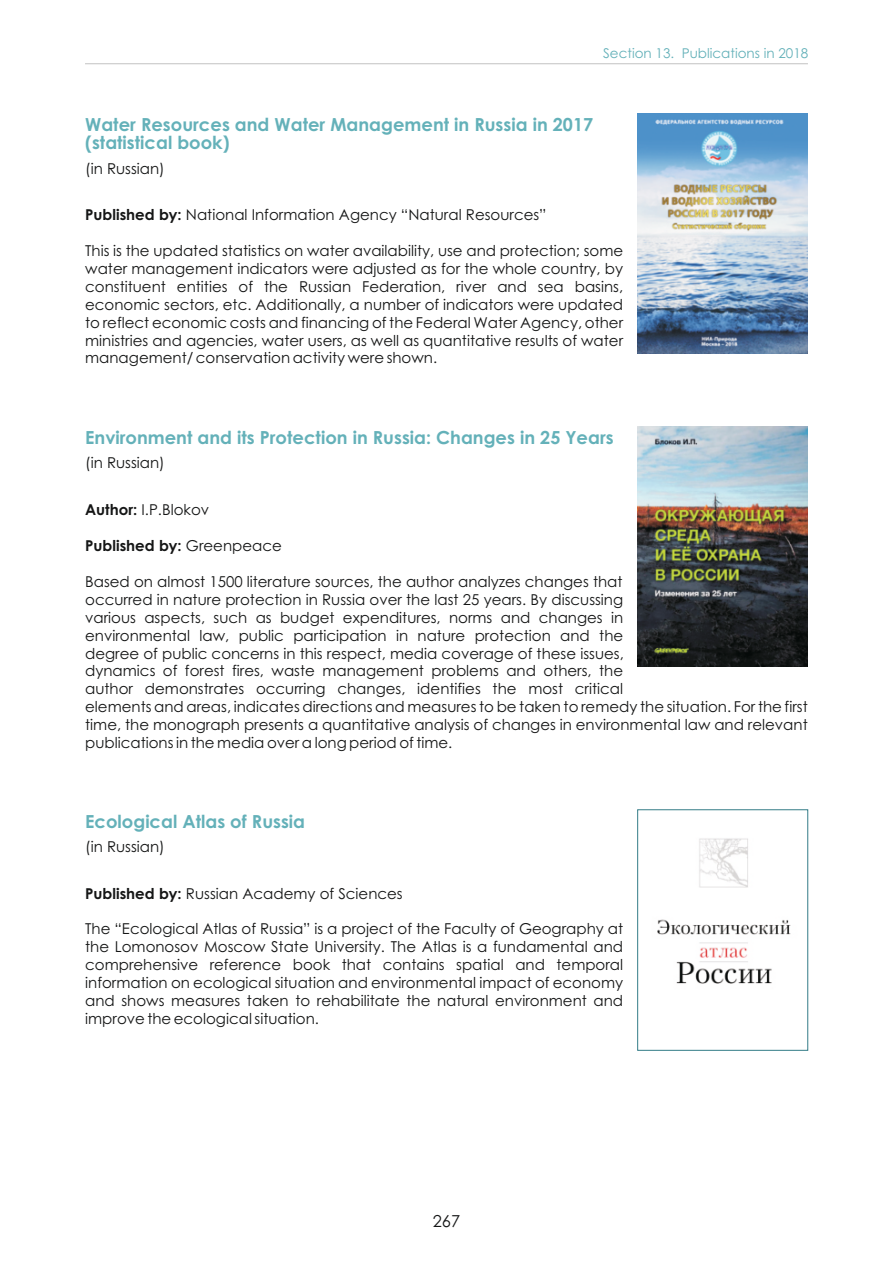
<style>
.page{position:relative;width:893px;height:1263px;background:#fff}
.page>*{position:absolute;margin:0;border:0;box-sizing:border-box;transform-origin:0 0}
.t1{font:700 18px/18.6px "Century Gothic";color:#64b1b9}
.t2{font:16.5px "Century Gothic";color:#151616}
.t3{font:15px/17.9px "Century Gothic";color:#151616;text-align:justify}
.t4{font:700 15px "Century Gothic";color:#151616}
.t5{font:13.5px "Century Gothic";color:#64b1b9}
.s1{font-weight:700}
.s2{font-weight:400}
</style>
<div class="page">
<img style="left:638px;top:113px;width:170px;height:241px">
<img style="left:638px;top:426px;width:170px;height:241px">
<img style="left:657px;top:838px;width:134px;height:146px">
<div style="left:637px;top:809px;width:171px;height:241px;border:1px solid #337c87"></div>
<hr style="left:85px;top:63px;width:723px;height:1px;background:#c5c5c5">
<p class="t5" style="left:603px;top:48px;width:207px">Section 13. Publications in 2018</p>
<p class="t1" style="left:85px;top:117px;width:509px">Water Resources and Water Management in Russia in 2017 (statistical book)</p>
<p class="t3" style="left:85px;top:161px;width:81px">(in Russian)</p>
<p class="t3" style="left:85px;top:207px;width:463px"><span class="s1">Published by:</span> National Information Agency “Natural Resources”</p>
<p class="t3" style="left:85px;top:243px;width:539px">This is the updated statistics on water availability, use and protection; some water management indicators were adjusted as for the whole country, by constituent entities of the Russian Federation, river and sea basins, economic sectors, etc. Additionally, a number of indicators were updated to reflect economic costs and financing of the Federal Water Agency, other ministries and agencies, water users, as well as quantitative results of water management/ conservation activity were shown.</p>
<p class="t1" style="left:85px;top:430px;width:530px">Environment and its Protection in Russia: Changes in 25 Years</p>
<p class="t3" style="left:85px;top:455px;width:81px">(in Russian)</p>
<p class="t3" style="left:85px;top:502px;width:126px"><span class="s1">Author:</span> I.P.Blokov</p>
<p class="t4" style="left:85px;top:540px;width:198px">Published by: <span class="s2">Greenpeace</span></p>
<p class="t3" style="left:85px;top:574px;width:724px;text-align:left">Based on almost 1500 literature sources, the author analyzes changes that<br>occurred in nature protection in Russia over the last 25 years. By discussing<br>various aspects, such as budget expenditures, norms and changes in<br>environmental law, public participation in nature protection and the<br>degree of public concerns in this respect, media coverage of these issues,<br>dynamics of forest fires, waste management problems and others, the<br>author demonstrates occurring changes, identifies the most critical<br>elements and areas, indicates directions and measures to be taken to remedy the situation. For the first time, the monograph presents a quantitative analysis of changes in environmental law and relevant publications in the media over a long period of time.</p>
<p class="t1" style="left:85px;top:813px;width:221px">Ecological Atlas of Russia</p>
<p class="t3" style="left:85px;top:839px;width:81px">(in Russian)</p>
<p class="t3" style="left:85px;top:885px;width:319px"><span class="s1">Published by:</span> Russian Academy of Sciences</p>
<p class="t3" style="left:85px;top:921px;width:539px">The “Ecological Atlas of Russia” is a project of the Faculty of Geography at the Lomonosov Moscow State University. The Atlas is a fundamental and comprehensive reference book that contains spatial and temporal information on ecological situation and environmental impact of economy and shows measures taken to rehabilitate the natural environment and improve the ecological situation.</p>
<p class="t2" style="left:433px;top:1214px;width:29px">267</p>
</div>
